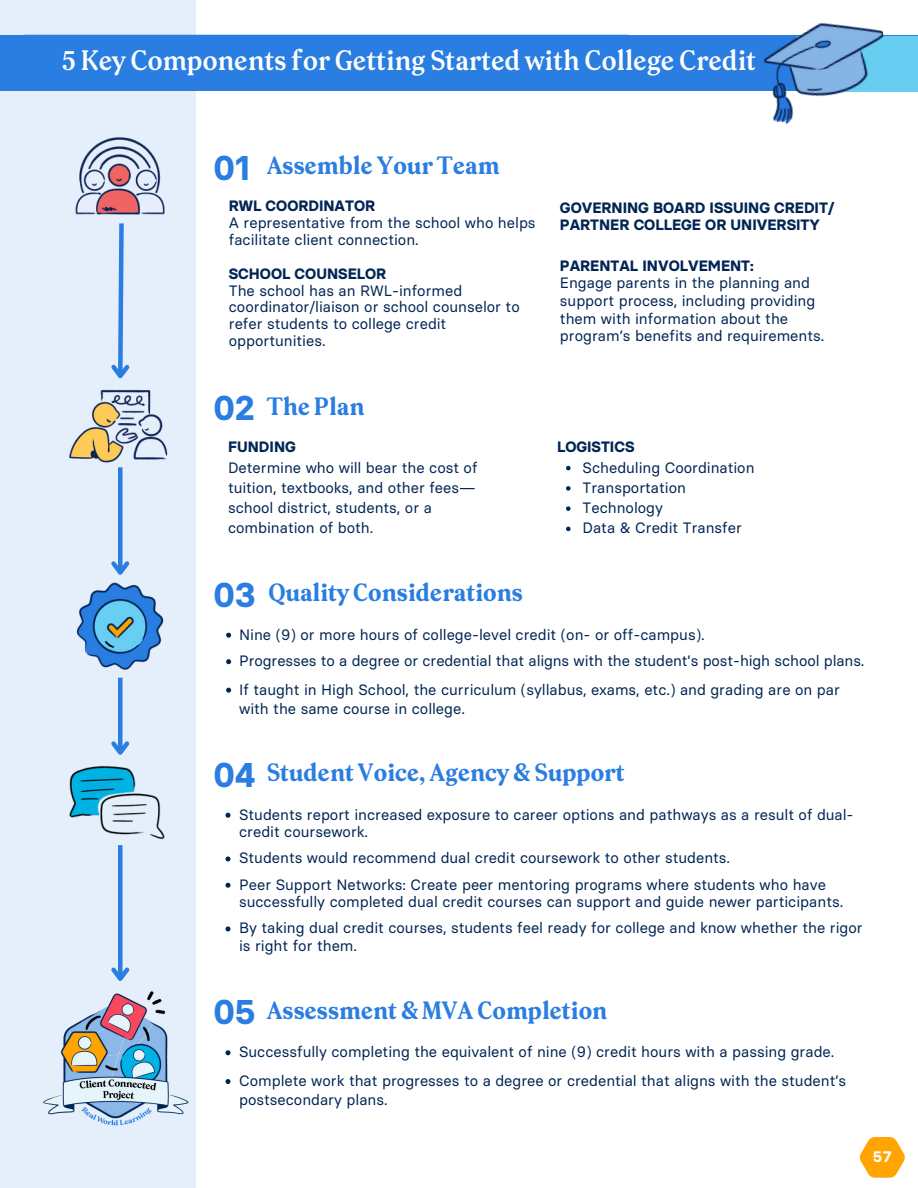
<style>
.page{position:relative;width:918px;height:1188px;background:#fff}
.page>*{position:absolute;margin:0;border:0;box-sizing:border-box;transform-origin:0 0}
.t1{font:700 34.35px "Basier Square";color:#2a7de1}
.t2{font:600 27px "Prody";letter-spacing:.01em;color:#fff}
.t3{font:700 24px "Prody";color:#2a7de1}
.t4{font:700 15.3px "Basier Square";color:#fff}
.t5{font:15px/20.2px "Basier Square";color:#002554}
.t6{font:700 15px/17.7px "Basier Square";color:#002554}
</style>
<div class="page">
<div style="left:0;top:0;width:196px;height:1188px;background:#e5effb"></div>
<div style="left:0;top:35px;width:918px;height:56px;background:#2a7de1"></div>
<svg style="left:896px;top:36px;width:22px;height:56px"></svg>
<svg style="left:225px;top:1050px;width:5px;height:5px"></svg>
<svg style="left:225px;top:1079px;width:5px;height:5px"></svg>
<svg style="left:226px;top:633px;width:5px;height:5px"></svg>
<svg style="left:226px;top:659px;width:5px;height:5px"></svg>
<svg style="left:226px;top:688px;width:5px;height:5px"></svg>
<svg style="left:225px;top:813px;width:5px;height:5px"></svg>
<svg style="left:225px;top:856px;width:5px;height:5px"></svg>
<svg style="left:225px;top:883px;width:5px;height:5px"></svg>
<svg style="left:225px;top:926px;width:5px;height:5px"></svg>
<img style="left:43px;top:991px;width:146px;height:135px">
<img style="left:763px;top:22px;width:133px;height:103px">
<img style="left:69px;top:765px;width:96px;height:75px">
<img style="left:69px;top:389px;width:99px;height:74px">
<svg style="left:111px;top:223px;width:19px;height:156px"></svg>
<div style="left:118px;top:467px;width:5px;height:106px;background:#2a7de1"></div>
<svg style="left:111px;top:557px;width:19px;height:18px"></svg>
<div style="left:118px;top:678px;width:5px;height:75px;background:#2a7de1"></div>
<svg style="left:111px;top:737px;width:19px;height:18px"></svg>
<div style="left:118px;top:845px;width:5px;height:134px;background:#2a7de1"></div>
<svg style="left:111px;top:963px;width:19px;height:18px"></svg>
<svg style="left:566px;top:466px;width:5px;height:4px"></svg>
<svg style="left:566px;top:486px;width:5px;height:5px"></svg>
<svg style="left:566px;top:506px;width:5px;height:5px"></svg>
<svg style="left:566px;top:527px;width:5px;height:4px"></svg>
<img style="left:75px;top:137px;width:90px;height:78px">
<img style="left:76px;top:582px;width:88px;height:88px">
<svg style="left:860px;top:1137px;width:45px;height:41px"></svg>
<p class="t2" style="left:63px;top:42px;width:695px">5 Key Components for Getting Started with College Credit</p>
<h2 class="t1" style="left:214px;top:147px;width:38px">01</h2>
<p class="t3" style="left:267px;top:150px;width:234px">Assemble Your Team</p>
<p class="t6" style="left:229px;top:197px;width:148px">RWL COORDINATOR</p>
<p class="t5" style="left:229px;top:214px;width:308px;line-height:16.8px">A representative from the school who helps facilitate client connection.</p>
<p class="t6" style="left:229px;top:265px;width:159px">SCHOOL COUNSELOR</p>
<p class="t5" style="left:229px;top:282px;width:292px;line-height:16.8px">The school has an RWL-informed coordinator/liaison or school counselor to refer students to college credit opportunities.</p>
<h2 class="t1" style="left:214px;top:387px;width:43px">02</h2>
<p class="t3" style="left:267px;top:390px;width:99px">The Plan</p>
<p class="t6" style="left:228px;top:438px;width:69px">FUNDING</p>
<p class="t5" style="left:228px;top:457px;width:251px">Determine who will bear the cost of tuition, textbooks, and other fees— school district, students, or a combination of both.</p>
<p class="t6" style="left:560px;top:199px;width:276px">GOVERNING BOARD ISSUING CREDIT/<br>PARTNER COLLEGE OR UNIVERSITY</p>
<p class="t6" style="left:560px;top:257px;width:195px">PARENTAL INVOLVEMENT:</p>
<p class="t5" style="left:560px;top:274px;width:266px;line-height:17.7px">Engage parents in the planning and support process, including providing them with information about the program’s benefits and requirements.</p>
<p class="t6" style="left:557px;top:438px;width:79px">LOGISTICS</p>
<p class="t5" style="left:583px;top:457px;width:174px">Scheduling Coordination<br>Transportation<br>Technology<br>Data &amp; Credit Transfer</p>
<p class="t1" style="left:214px;top:574px;width:44px">03</p>
<p class="t3" style="left:268px;top:577px;width:256px">Quality Considerations</p>
<p class="t5" style="left:239px;top:624px;width:467px">Nine (9) or more hours of college-level credit (on- or off-campus).</p>
<p class="t5" style="left:239px;top:651px;width:627px">Progresses to a degree or credential that aligns with the student’s post-high school plans.</p>
<p class="t5" style="left:239px;top:680px;width:602px;line-height:19px">If taught in High School, the curriculum (syllabus, exams, etc.) and grading are on par with the same course in college.</p>
<p class="t1" style="left:214px;top:754px;width:43px">04</p>
<p class="t3" style="left:267px;top:757px;width:360px">Student Voice, Agency &amp; Support</p>
<h1 class="t5" style="left:239px;top:806px;width:616px;line-height:17.5px">Students report increased exposure to career options and pathways as a result of dual&shy;credit coursework.</h1>
<p class="t5" style="left:239px;top:848px;width:493px">Students would recommend dual credit coursework to other students.</p>
<p class="t5" style="left:239px;top:876px;width:606px;line-height:17.5px">Peer Support Networks: Create peer mentoring programs where students who have successfully completed dual credit courses can support and guide newer participants.</p>
<h2 class="t5" style="left:239px;top:919px;width:625px;line-height:17.5px">By taking dual credit courses, students feel ready for college and know whether the rigor is right for them.</h2>
<p class="t1" style="left:214px;top:991px;width:43px">05</p>
<p class="t3" style="left:267px;top:994px;width:342px">Assessment &amp; MVA Completion</p>
<p class="t5" style="left:239px;top:1042px;width:597px">Successfully completing the equivalent of nine (9) credit hours with a passing grade.</p>
<p class="t5" style="left:239px;top:1071px;width:609px;line-height:19.4px">Complete work that progresses to a degree or credential that aligns with the student’s postsecondary plans.</p>
<p class="t4" style="left:873px;top:1147px;width:20px">57</p>
</div>
